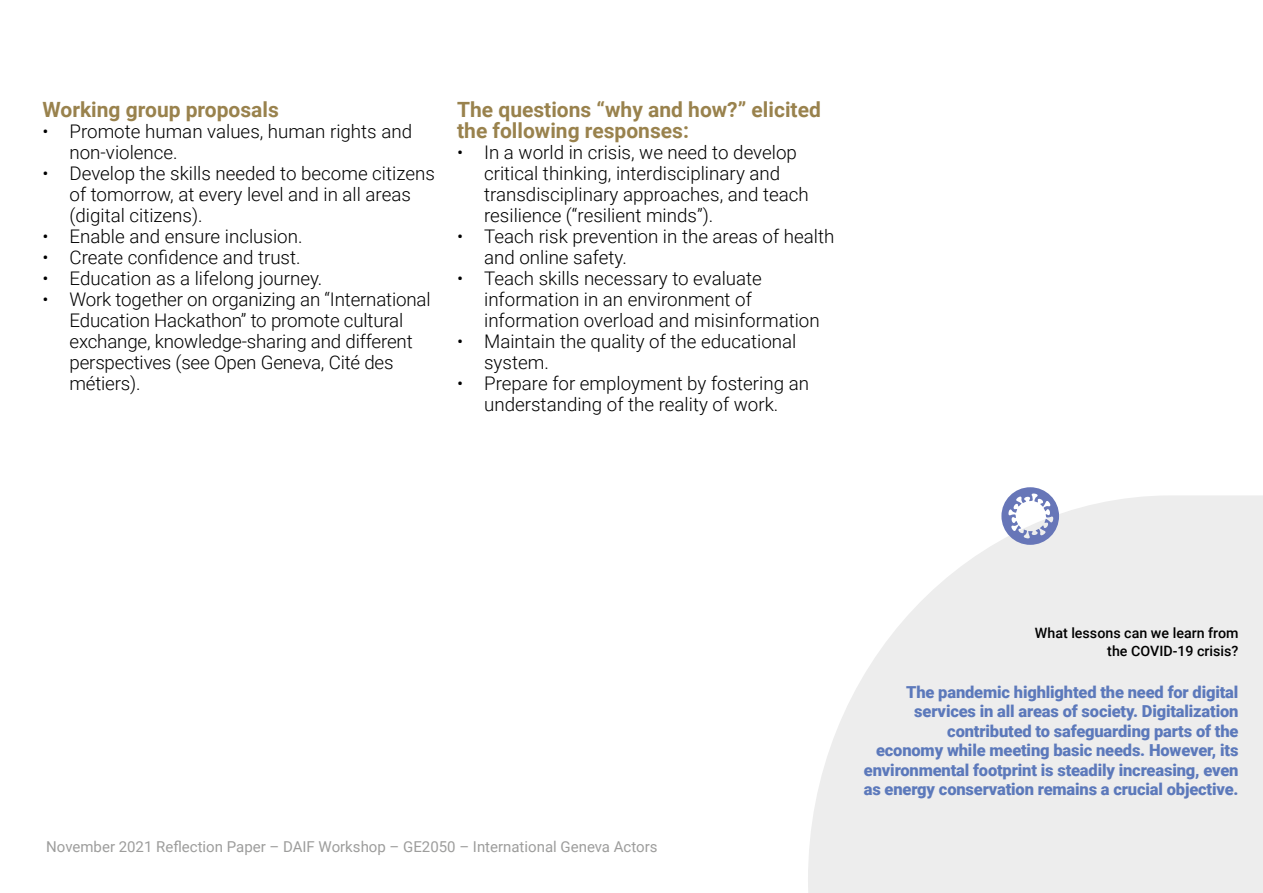
<style>
.page{position:relative;width:1263px;height:893px;background:#fff}
.page>*{position:absolute;margin:0;border:0;box-sizing:border-box;transform-origin:0 0}
.t1{font:700 21px/21px "Roboto";color:#99824d}
.t2{font:300 18.75px/21px "Roboto";color:#000}
.t3{font:900 16.5px/19.5px "Roboto";letter-spacing:-.01em;color:#5c79bb;text-align:right}
.t4{font:15px "Roboto";color:#9d9d9c}
.t5{font:500 14.25px/18px "Roboto";color:#000;text-align:right}
</style>
<div class="page">
<svg style="left:808px;top:495px;width:455px;height:398px;fill:#ededed"></svg>
<svg style="left:1001px;top:487px;width:58px;height:58px"></svg>
<p class="t1" style="left:43px;top:98px;width:238px">Working group proposals</p>
<p class="t2" style="left:70px;top:120px;width:344px;text-indent:-27px">• Promote human values, human rights and non-violence.</p>
<p class="t2" style="left:70px;top:162px;width:367px;text-indent:-27px">• Develop the skills needed to become citizens of tomorrow, at every level and in all areas (digital citizens).</p>
<p class="t2" style="left:43px;top:225px;width:261px">• Enable and ensure inclusion.</p>
<p class="t2" style="left:43px;top:246px;width:260px">• Create confidence and trust.</p>
<p class="t2" style="left:43px;top:267px;width:281px">• Education as a lifelong journey.</p>
<p class="t2" style="left:70px;top:288px;width:363px;text-indent:-27px">• Work together on organizing an “International Education Hackathon” to promote cultural exchange, knowledge-sharing and different perspectives (see Open Geneva, Cité des métiers).</p>
<p class="t1" style="left:457px;top:98px;width:365px">The questions “why and how?” elicited the following responses:</p>
<p class="t2" style="left:484px;top:141px;width:326px;text-indent:-27px">• In a world in crisis, we need to develop critical thinking, interdisciplinary and transdisciplinary approaches, and teach resilience (“resilient minds”).</p>
<p class="t2" style="left:484px;top:225px;width:352px;text-indent:-27px">• Teach risk prevention in the areas of health and online safety.</p>
<p class="t2" style="left:484px;top:267px;width:337px;text-indent:-27px">• Teach skills necessary to evaluate information in an environment of information overload and misinformation</p>
<p class="t2" style="left:484px;top:330px;width:314px;text-indent:-27px">• Maintain the quality of the educational system.</p>
<p class="t2" style="left:457px;top:372px;width:353px;text-align:center">• Prepare for employment by fostering an understanding of the reality of work.</p>
<p class="t4" style="left:46px;top:836px;width:613px">November 2021 Reflection Paper – DAIF Workshop – GE2050 – International Geneva Actors</p>
<p class="t5" style="left:1035px;top:623px;width:205px">What lessons can we learn from the COVID-19 crisis?</p>
<p class="t3" style="left:864px;top:682px;width:376px">The pandemic highlighted the need for digital services in all areas of society. Digitalization contributed to safeguarding parts of the<br>economy while meeting basic needs. However, its environmental footprint is steadily increasing, even as energy conservation remains a crucial objective.</p>
</div>
